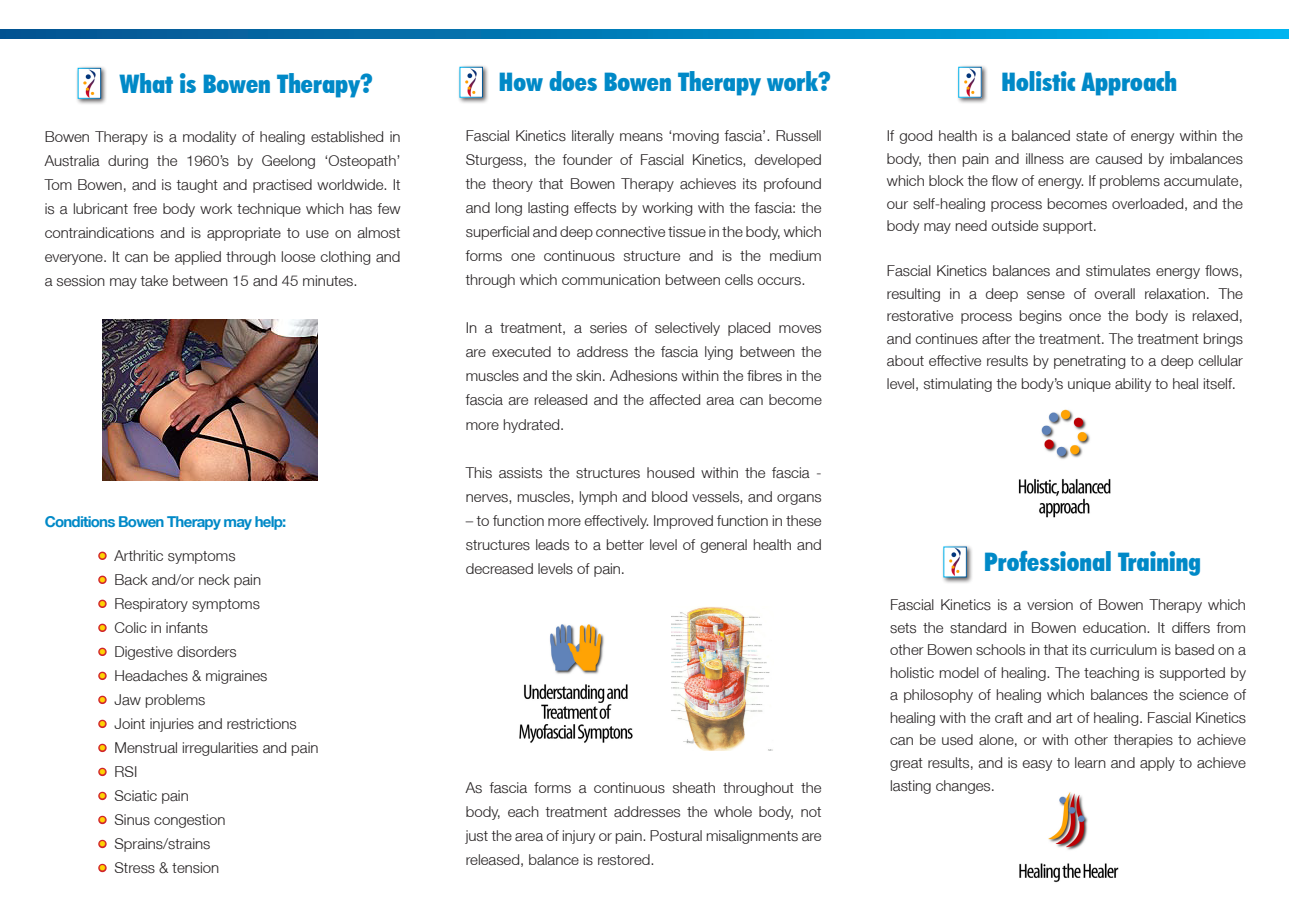
<style>
.page{position:relative;width:1289px;height:919px;background:#fff}
.page>*{position:absolute;margin:0;border:0;box-sizing:border-box;transform-origin:0 0}
.t1{font:900 condensed 25.5px "Futura BT";color:#0089c7}
.t2{font:300 15px/24px "Helvetica Neue LT";color:#231f20;text-align:justify}
.t3{font:700 15px "Helvetica Neue LT";letter-spacing:-.05em;color:#0089c7}
.s1{color:#fed304}
</style>
<div class="page">
<div style="left:955px;top:64px;width:39px;height:46px;background:#231f20;opacity:.75"></div>
<div style="left:958px;top:67px;width:23px;height:30px;background:#fff"></div>
<img style="left:964px;top:69px;width:12px;height:27px">
<div style="left:958px;top:67px;width:23px;height:31px;border:1px solid #fff"></div>
<div style="left:457px;top:64px;width:38px;height:46px;background:#231f20;opacity:.75"></div>
<div style="left:460px;top:67px;width:22px;height:30px;background:#fff"></div>
<img style="left:465px;top:69px;width:12px;height:27px">
<div style="left:459px;top:67px;width:24px;height:31px;border:1px solid #fff"></div>
<svg style="left:98px;top:551px;width:9px;height:9px"></svg>
<svg style="left:98px;top:575px;width:9px;height:9px"></svg>
<svg style="left:98px;top:599px;width:9px;height:9px"></svg>
<svg style="left:98px;top:623px;width:9px;height:9px"></svg>
<svg style="left:98px;top:647px;width:9px;height:9px"></svg>
<svg style="left:98px;top:671px;width:9px;height:9px"></svg>
<svg style="left:98px;top:695px;width:9px;height:10px"></svg>
<svg style="left:98px;top:719px;width:9px;height:10px"></svg>
<svg style="left:98px;top:743px;width:9px;height:10px"></svg>
<svg style="left:98px;top:767px;width:9px;height:10px"></svg>
<svg style="left:98px;top:791px;width:9px;height:10px"></svg>
<svg style="left:98px;top:815px;width:9px;height:10px"></svg>
<svg style="left:98px;top:839px;width:9px;height:10px"></svg>
<svg style="left:98px;top:863px;width:9px;height:10px"></svg>
<div style="left:75px;top:65px;width:39px;height:46px;background:#231f20;opacity:.75"></div>
<div style="left:78px;top:68px;width:23px;height:30px;background:#fff"></div>
<img style="left:83px;top:70px;width:13px;height:27px">
<div style="left:78px;top:68px;width:23px;height:31px;border:1px solid #fff"></div>
<svg style="left:1px;top:30px;width:1287px;height:8px;background:#0180bc"></svg>
<img style="left:102px;top:319px;width:216px;height:162px">
<img style="left:671px;top:606px;width:102px;height:144px">
<img style="left:519px;top:624px;width:114px;height:119px">
<div style="left:940px;top:544px;width:39px;height:46px;background:#231f20;opacity:.75"></div>
<div style="left:943px;top:547px;width:23px;height:30px;background:#fff"></div>
<img style="left:949px;top:548px;width:12px;height:27px">
<div style="left:943px;top:546px;width:23px;height:31px;border:1px solid #fff"></div>
<img style="left:1018px;top:409px;width:93px;height:109px">
<img style="left:1019px;top:792px;width:100px;height:91px">
<p class="t1" style="left:120px;top:68px;width:254px">What is Bowen Therapy?</p>
<p class="t2" style="left:45px;top:125px;width:357px">Bowen Therapy is a modality of healing established in Australia during the 1960’s by Geelong ‘Osteopath’ Tom Bowen, and is taught and practised worldwide. It is a lubricant free body work technique which has few contraindications and is appropriate to use on almost everyone. It can be applied through loose clothing and a session may take between 15 and 45 minutes.</p>
<p class="t3" style="left:45px;top:512px;width:243px">Conditions Bowen Therapy may help:</p>
<p class="t2" style="left:99px;top:543px;width:138px"><span class="s1">•</span> Arthritic symptoms</p>
<p class="t2" style="left:99px;top:567px;width:164px"><span class="s1">•</span> Back and/or neck pain</p>
<p class="t2" style="left:99px;top:591px;width:163px"><span class="s1">•</span> Respiratory symptoms</p>
<p class="t2" style="left:99px;top:615px;width:111px"><span class="s1">•</span> Colic in infants</p>
<p class="t2" style="left:99px;top:639px;width:140px"><span class="s1">•</span> Digestive disorders</p>
<p class="t2" style="left:99px;top:663px;width:170px"><span class="s1">•</span> Headaches &amp; migraines</p>
<p class="t2" style="left:99px;top:687px;width:108px"><span class="s1">•</span> Jaw problems</p>
<p class="t2" style="left:99px;top:711px;width:200px"><span class="s1">•</span> Joint injuries and restrictions</p>
<p class="t2" style="left:99px;top:735px;width:221px"><span class="s1">•</span> Menstrual irregularities and pain</p>
<p class="t2" style="left:99px;top:759px;width:40px"><span class="s1">•</span> RSI</p>
<p class="t2" style="left:99px;top:783px;width:92px"><span class="s1">•</span> Sciatic pain</p>
<p class="t2" style="left:99px;top:807px;width:128px"><span class="s1">•</span> Sinus congestion</p>
<p class="t2" style="left:99px;top:831px;width:113px"><span class="s1">•</span> Sprains/strains</p>
<p class="t2" style="left:99px;top:855px;width:122px"><span class="s1">•</span> Stress &amp; tension</p>
<p class="t1" style="left:499px;top:67px;width:333px">How does Bowen Therapy work?</p>
<p class="t2" style="left:466px;top:124px;width:357px">Fascial Kinetics literally means ‘moving fascia’. Russell Sturgess, the founder of Fascial Kinetics, developed the theory that Bowen Therapy achieves its profound and long lasting effects by working with the fascia: the superficial and deep connective tissue in the body, which forms one continuous structure and is the medium through which communication between cells occurs.</p>
<p class="t2" style="left:466px;top:316px;width:357px">In a treatment, a series of selectively placed moves are executed to address the fascia lying between the muscles and the skin. Adhesions within the fibres in the fascia are released and the affected area can become more hydrated.</p>
<p class="t2" style="left:466px;top:460px;width:357px">This assists the structures housed within the fascia - nerves, muscles, lymph and blood vessels, and organs</p>
<p class="t2" style="left:466px;top:508px;width:357px">– to function more effectively. Improved function in these structures leads to a better level of general health and decreased levels of pain.</p>
<p class="t2" style="left:466px;top:775px;width:357px">As fascia forms a continuous sheath throughout the body, each treatment addresses the whole body, not just the area of injury or pain. Postural misalignments are released, balance is restored.</p>
<p class="t1" style="left:1001px;top:67px;width:177px">Holistic Approach</p>
<p class="t2" style="left:887px;top:124px;width:357px;line-height:22.5px">If good health is a balanced state of energy within the body, then pain and illness are caused by imbalances which block the flow of energy. If problems accumulate, our self-healing process becomes overloaded, and the body may need outside support.</p>
<p class="t2" style="left:887px;top:259px;width:357px;line-height:22.5px">Fascial Kinetics balances and stimulates energy flows, resulting in a deep sense of overall relaxation. The restorative process begins once the body is relaxed, and continues after the treatment. The treatment brings about effective results by penetrating to a deep cellular level, stimulating the body’s unique ability to heal itself.</p>
<p class="t1" style="left:984px;top:546px;width:218px">Professional Training</p>
<p class="t2" style="left:890px;top:593px;width:357px;line-height:22.5px">Fascial Kinetics is a version of Bowen Therapy which sets the standard in Bowen education. It differs from other Bowen schools in that its curriculum is based on a holistic model of healing. The teaching is supported by a philosophy of healing which balances the science of healing with the craft and art of healing. Fascial Kinetics can be used alone, or with other therapies to achieve great results, and is easy to learn and apply to achieve lasting changes.</p>
</div>
